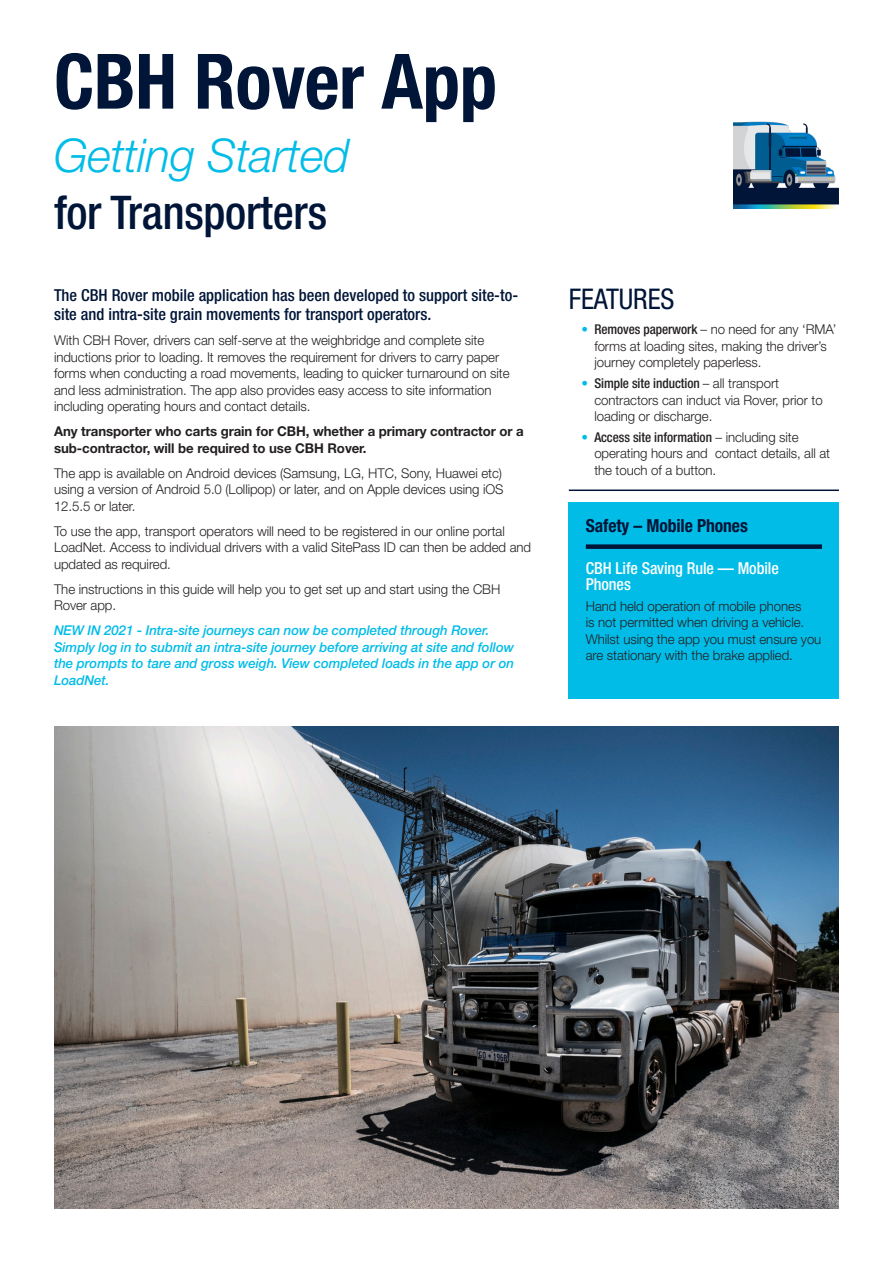
<style>
.page{position:relative;width:893px;height:1263px;background:#fff}
.page>*{position:absolute;margin:0;border:0;box-sizing:border-box;transform-origin:0 0}
.BODY{font:700 condensed 76.5px "Helvetica Neue LT Std";letter-spacing:-.005em;color:#001537}
.BODY-2{font:500 condensed 46.5px/57.3px "Helvetica Neue LT Std";letter-spacing:-.005em;color:#001537}
.BODY-3{font:condensed 28.5px "Helvetica Neue LT Std";letter-spacing:-.005em;color:#001537}
.t1{font:700 condensed 18px "Helvetica Neue LT Std";letter-spacing:-.005em;color:#001537}
.BODY-4{font:500 condensed 16.5px/19.5px "Helvetica Neue LT Std";color:#001537}
.t2{font:500 condensed 16.5px/16.5px "Helvetica Neue LT Std";letter-spacing:-.005em;color:#fff}
.BODY-5{font:300 13.5px/16.5px "Helvetica Neue LT Std";letter-spacing:-.005em;color:#231f20}
.BODY-6{font:italic 500 13.5px/16.5px "Helvetica Neue LT Std";letter-spacing:-.005em;color:#02bce8}
.BODY-7{font:700 13.5px/16.5px "Helvetica Neue LT Std";letter-spacing:-.005em;color:#231f20}
.s1{font-weight:300;font-style:italic;font-stretch:normal;color:#02bce8}
.s2{font-weight:500;font-stretch:condensed;color:#02bce8}
.s3{font-weight:500;font-stretch:condensed}
</style>
<div class="page">
<div style="left:569px;top:502px;width:270px;height:196px;background:#02bce8"></div>
<div style="left:586px;top:544px;width:236px;height:5px;background:#001537"></div>
<hr style="left:569px;top:489px;width:270px;height:2px;background:#001537">
<img style="left:734px;top:121px;width:105px;height:87px">
<img style="left:54px;top:726px;width:785px;height:483px">
<p class="BODY" style="left:54px;top:35px;width:445px">CBH Rover App</p>
<p class="BODY-2" style="left:54px;top:126px;width:297px"><span class="s1">Getting Started </span>for Transporters</p>
<p class="BODY-4" style="left:54px;top:285px;width:466px">The CBH Rover mobile application has been developed to support site-to&shy;site and intra-site grain movements for transport operators.</p>
<p class="BODY-5" style="left:54px;top:332px;width:457px">With CBH Rover, drivers can self-serve at the weighbridge and complete site inductions prior to loading. It removes the requirement for drivers to carry paper forms when conducting a road movements, leading to quicker turnaround on site and less administration. The app also provides easy access to site information including operating hours and contact details.</p>
<p class="BODY-7" style="left:54px;top:423px;width:471px">Any transporter who carts grain for CBH, whether a primary contractor or a sub-contractor, will be required to use CBH Rover.</p>
<p class="BODY-5" style="left:54px;top:465px;width:451px;text-align:justify">The app is available on Android devices (Samsung, LG, HTC, Sony, Huawei etc) using a version of Android 5.0 (Lollipop) or later, and on Apple devices using iOS 12.5.5 or later.</p>
<p class="BODY-5" style="left:54px;top:523px;width:479px">To use the app, transport operators will need to be registered in our online portal<br>LoadNet. Access to individual drivers with a valid SitePass ID can then be added and updated as required.</p>
<p class="BODY-5" style="left:54px;top:581px;width:448px">The instructions in this guide will help you to get set up and start using the CBH<br>Rover app.</p>
<p class="BODY-6" style="left:54px;top:622px;width:462px">NEW IN 2021 - Intra-site journeys can now be completed through Rover.<br>Simply log in to submit an intra-site journey before arriving at site and follow the prompts to tare and gross weigh. View completed loads in the app or on LoadNet.</p>
<p class="BODY-3" style="left:569px;top:283px;width:107px">FEATURES</p>
<p class="BODY-5" style="left:594px;top:321px;width:244px;text-indent:-13px"><span class="s2">•</span> <span class="s3">Removes paperwork</span> – no need for any ‘RMA’ forms at loading sites, making the driver’s journey completely paperless.</p>
<p class="BODY-5" style="left:594px;top:375px;width:230px;text-indent:-13px"><span class="s2">•</span> <span class="s3">Simple site induction</span> – all transport contractors can induct via Rover, prior to loading or discharge.</p>
<p class="BODY-5" style="left:594px;top:429px;width:237px;text-indent:-13px"><span class="s2">•</span> <span class="s3">Access site information</span> – including site operating hours and contact details, all at the touch of a button.</p>
<h2 class="t1" style="left:586px;top:514px;width:163px">Safety – Mobile Phones</h2>
<h3 class="t2" style="left:586px;top:559px;width:195px">CBH Life Saving Rule — Mobile<br>Phones</h3>
<p class="BODY-5" style="left:586px;top:598px;width:237px">Hand held operation of mobile phones<br>is not permitted when driving a vehicle.<br>Whilst using the app you must ensure you are stationary with the brake applied.</p>
</div>
